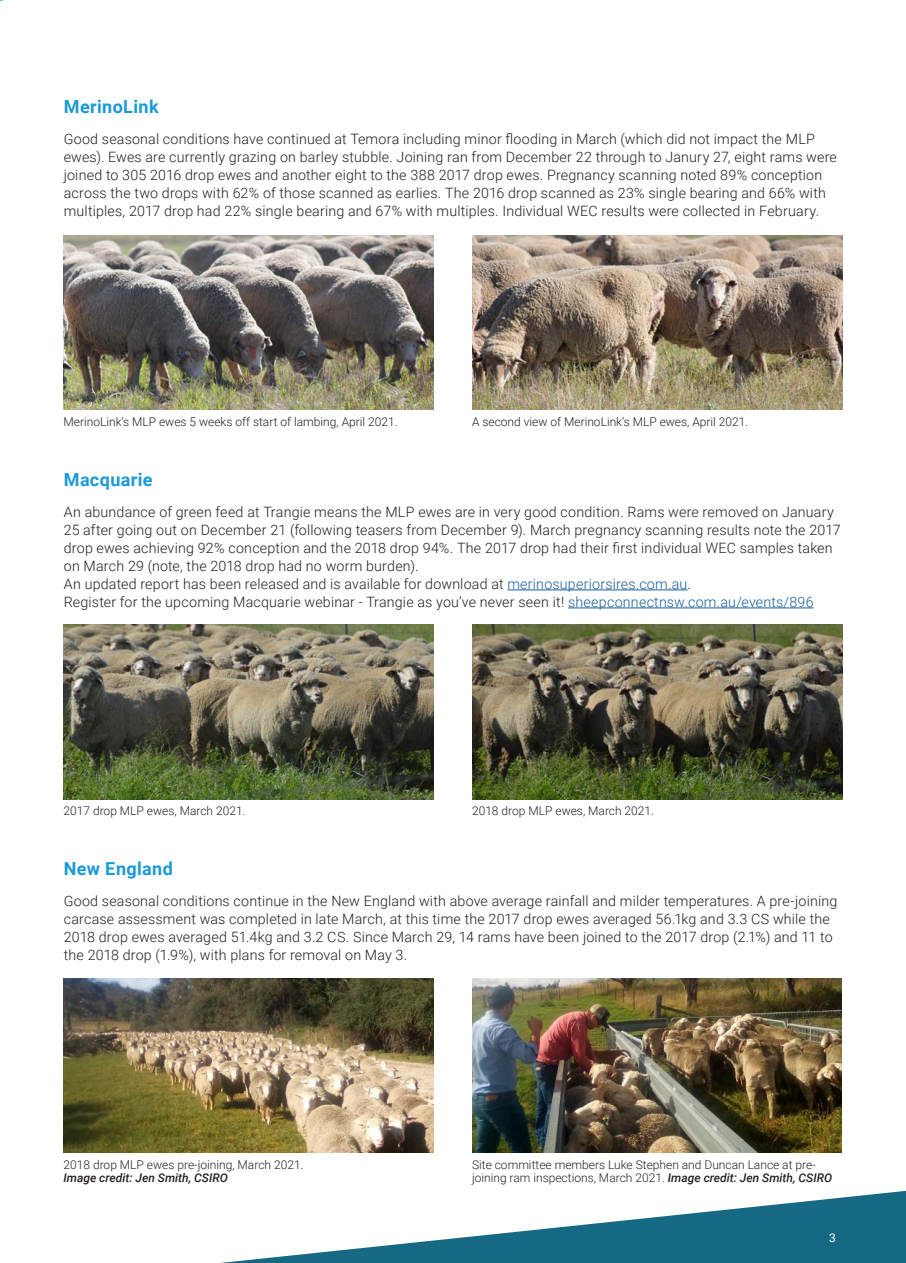
<style>
.page{position:relative;width:906px;height:1263px;background:#fff}
.page>*{position:absolute;margin:0;border:0;box-sizing:border-box;transform-origin:0 0}
.Subheading{font:700 18px "Roboto";letter-spacing:.02em;color:#1b9ad7}
.Body_L1{font:300 14.25px/18px "Roboto";letter-spacing:.015em;color:#231f20}
.t1{font:300 12px/13.5px "Roboto";color:#231f20}
.t2{font:12px "Roboto";color:#fff}
.s1{color:#175d9e}
.s2{font-weight:500;font-style:italic}
</style>
<div class="page">
<svg style="left:220px;top:1190px;width:686px;height:73px"></svg>
<hr style="left:507px;top:589px;width:180px;height:1px;background:#175d9e">
<hr style="left:568px;top:607px;width:245px;height:1px;background:#175d9e">
<img style="left:63px;top:625px;width:371px;height:174px">
<img style="left:472px;top:625px;width:370px;height:174px">
<img style="left:63px;top:978px;width:371px;height:174px">
<img style="left:472px;top:978px;width:370px;height:174px">
<img style="left:63px;top:235px;width:371px;height:174px">
<img style="left:472px;top:235px;width:370px;height:174px">
<p class="Subheading" style="left:64px;top:94px;width:96px">MerinoLink</p>
<p class="Body_L1" style="left:64px;top:129px;width:774px">Good seasonal conditions have continued at Temora including minor flooding in March (which did not impact the MLP ewes). Ewes are currently grazing on barley stubble. Joining ran from December 22 through to Janury 27, eight rams were joined to 305 2016 drop ewes and another eight to the 388 2017 drop ewes. Pregnancy scanning noted 89% conception across the two drops with 62% of those scanned as earlies. The 2016 drop scanned as 23% single bearing and 66% with multiples, 2017 drop had 22% single bearing and 67% with multiples. Individual WEC results were collected in February.</p>
<p class="t1" style="left:63px;top:415px;width:336px">MerinoLink’s MLP ewes 5 weeks off start of lambing, April 2021.</p>
<p class="t1" style="left:472px;top:415px;width:278px">A second view of MerinoLink’s MLP ewes, April 2021.</p>
<p class="Subheading" style="left:64px;top:467px;width:90px">Macquarie</p>
<p class="Body_L1" style="left:64px;top:502px;width:778px">An abundance of green feed at Trangie means the MLP ewes are in very good condition. Rams were removed on January 25 after going out on December 21 (following teasers from December 9). March pregnancy scanning results note the 2017 drop ewes achieving 92% conception and the 2018 drop 94%. The 2017 drop had their first individual WEC samples taken on March 29 (note, the 2018 drop had no worm burden).<br>An updated report has been released and is available for download at <span class="s1">merinosuperiorsires.com.au</span>.<br>Register for the upcoming Macquarie webinar - Trangie as you’ve never seen it! <span class="s1">sheepconnectnsw.com.au/events/896</span></p>
<p class="t1" style="left:63px;top:804px;width:184px">2017 drop MLP ewes, March 2021.</p>
<p class="t1" style="left:472px;top:804px;width:184px">2018 drop MLP ewes, March 2021.</p>
<p class="Subheading" style="left:64px;top:856px;width:111px">New England</p>
<p class="Body_L1" style="left:64px;top:891px;width:775px">Good seasonal conditions continue in the New England with above average rainfall and milder temperatures. A pre-joining carcase assessment was completed in late March, at this time the 2017 drop ewes averaged 56.1kg and 3.3 CS while the 2018 drop ewes averaged 51.4kg and 3.2 CS. Since March 29, 14 rams have been joined to the 2017 drop (2.1%) and 11 to the 2018 drop (1.9%), with plans for removal on May 3.</p>
<p class="t1" style="left:63px;top:1157px;width:241px">2018 drop MLP ewes pre-joining, March 2021.<br><span class="s2">Image credit: Jen Smith, CSIRO</span></p>
<p class="t1" style="left:472px;top:1157px;width:361px">Site committee members Luke Stephen and Duncan Lance at pre&shy;joining ram inspections, March 2021. <span class="s2">Image credit: Jen Smith, CSIRO</span></p>
<p class="t2" style="left:829px;top:1230px;width:8px">3</p>
</div>
